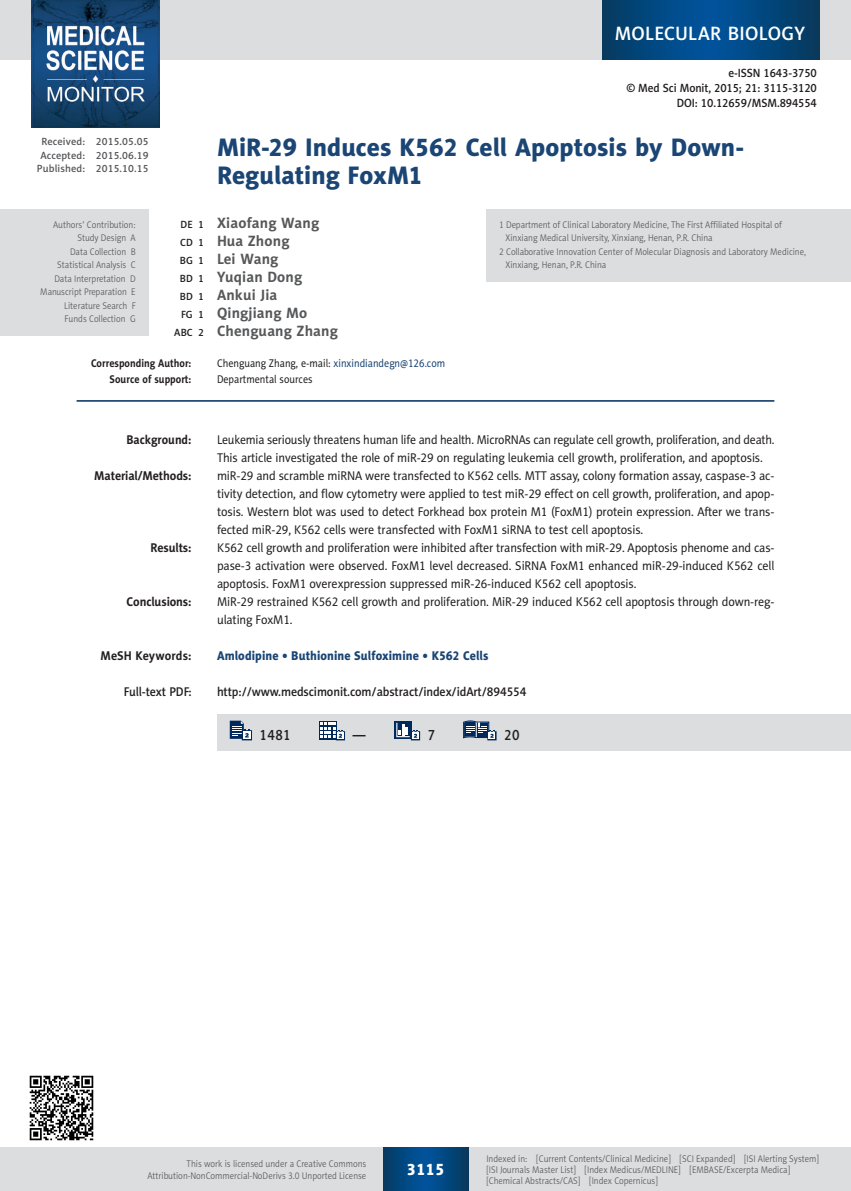
<style>
.page{position:relative;width:851px;height:1191px;background:#fff}
.page>*{position:absolute;margin:0;border:0;box-sizing:border-box;transform-origin:0 0}
.MSM_Tytul{font:25.5px/28.5px "Naomi Sans EFN Heavy";color:#1a4574}
.t1{font:19.5px "Naomi Sans EFN Medium";letter-spacing:.015em;color:#fff}
.t2{font:16.5px "Naomi Sans EFN Heavy";color:#fff}
.MSM_Autorzy{font:700 15px "Naomi Sans EFN";letter-spacing:.01em;color:#57585a}
.MSM_dane{font:15px "Naomi Sans EFN Medium";letter-spacing:.03em;color:#231f20;scale:.9 1}
.MSM_Summary_body{font:12.75px/18px "Naomi Sans EFN";letter-spacing:-.01em;color:#231f20;text-align:justify;scale:.95 1}
.MSM_Summary_body-2{font:12.75px/18px "Naomi Sans EFN";letter-spacing:-.01em;color:#231f20;scale:.93 1}
.MSM_full_text_pdf{font:12.75px "Naomi Sans EFN Medium";letter-spacing:-.01em;color:#231f20;scale:.95 1}
.MSM_keywords{font:12.75px "Naomi Sans EFN Heavy";letter-spacing:.005em;color:#1a4574;scale:.95 1}
.MSM_Summary_body-3{font:700 12.75px "Naomi Sans EFN";letter-spacing:-.01em;color:#231f20;scale:.95 1}
.MSM_keywords-2{font:700 12.75px "Naomi Sans EFN";letter-spacing:.005em;color:#231f20;scale:.95 1}
.MSM_Summary_body-4{font:700 12.75px "Naomi Sans EFN";letter-spacing:-.01em;color:#231f20;scale:.93 1}
.MSM_full_text_pdf-2{font:12px "Naomi Sans EFN Medium";letter-spacing:-.01em;color:#231f20;scale:.95 1}
.MSM_Adres{font:11.25px "Naomi Sans EFN";color:#231f20;scale:.9 1}
.MSM_Adres-2{font:700 11.25px "Naomi Sans EFN";color:#231f20;scale:.9 1}
.MSM_Support{font:11.25px "Naomi Sans EFN";color:#231f20;scale:.9 1}
.MSM_Support-2{font:700 11.25px "Naomi Sans EFN";color:#231f20;scale:.9 1}
.t3{font:10.5px "Naomi Sans EFN Medium";letter-spacing:.01em;color:#57585a}
.MSM_Afiliacja{font:9.75px/11.2px "Naomi Sans EFN Light";color:#57585a;scale:.9 1}
.s1{font-family:"Naomi Sans EFN Medium";font-weight:400;font-size:10.5px;color:#231f20}
.s2{color:#1a4574}
</style>
<div class="page">
<div style="left:217px;top:714px;width:633px;height:36px;background:#dcdddf"></div>
<svg style="left:230px;top:720px;width:22px;height:20px"></svg>
<div style="left:319px;top:721px;width:17px;height:18px;background:#00295c"></div>
<svg style="left:320px;top:722px;width:25px;height:18px"></svg>
<div style="left:394px;top:721px;width:18px;height:18px;background:#00295c"></div>
<svg style="left:396px;top:723px;width:24px;height:17px"></svg>
<svg style="left:463px;top:720px;width:33px;height:20px"></svg>
<hr style="left:77px;top:400px;width:697px;height:2px;background:#00295c">
<div style="left:0;top:210px;width:148px;height:126px;background:#dcdddf"></div>
<div style="left:486px;top:210px;width:364px;height:72px;background:#dcdddf"></div>
<img style="left:29px;top:1075px;width:65px;height:66px">
<div style="left:0;top:1148px;width:850px;height:43px;background:#dcdddf"></div>
<svg style="left:383px;top:1147px;width:85px;height:43px;background:#02477e"></svg>
<div style="left:0;top:0;width:850px;height:60px;background:#dcdddf"></div>
<img style="left:32px;top:0;width:127px;height:128px">
<svg style="left:602px;top:0;width:217px;height:60px;background:#02477e"></svg>
<h2 class="t1" style="left:614px;top:22px;width:192px">MOLECULAR BIOLOGY</h2>
<p class="MSM_full_text_pdf-2" style="left:728px;top:66px;width:95px">e-ISSN 1643-3750</p>
<p class="MSM_full_text_pdf-2" style="left:626px;top:81px;width:202px">© Med Sci Monit, 2015; 21: 3115-3120</p>
<p class="MSM_full_text_pdf-2" style="left:676px;top:96px;width:149px">DOI: 10.12659/MSM.894554</p>
<p class="MSM_Tytul" style="left:217px;top:132px;width:529px">MiR-29 Induces K562 Cell Apoptosis by Down-<br>Regulating FoxM1</p>
<p class="MSM_Autorzy" style="left:180px;top:214px;width:140px"><span class="s1">DE 1</span> Xiaofang Wang</p>
<p class="MSM_Autorzy" style="left:180px;top:232px;width:111px"><span class="s1">CD 1</span> Hua Zhong</p>
<p class="MSM_Autorzy" style="left:180px;top:250px;width:100px"><span class="s1">BG 1</span> Lei Wang</p>
<p class="MSM_Autorzy" style="left:180px;top:268px;width:124px"><span class="s1">BD 1</span> Yuqian Dong</p>
<p class="MSM_Autorzy" style="left:180px;top:286px;width:99px"><span class="s1">BD 1</span> Ankui Jia</p>
<p class="MSM_Autorzy" style="left:181px;top:304px;width:128px"><span class="s1">FG 1</span> Qingjiang Mo</p>
<p class="MSM_Autorzy" style="left:174px;top:322px;width:165px"><span class="s1">ABC 2</span> Chenguang Zhang</p>
<p class="MSM_Adres-2" style="left:91px;top:357px;width:113px">Corresponding Author:</p>
<p class="MSM_Adres" style="left:217px;top:357px;width:255px">Chenguang Zhang, e-mail: <span class="s2">xinxindiandegn@126.com</span></p>
<p class="MSM_Support-2" style="left:110px;top:373px;width:92px">Source of support:</p>
<p class="MSM_Support" style="left:217px;top:373px;width:108px">Departmental sources</p>
<p class="t3" style="left:41px;top:136px;width:109px">Received: 2015.05.05</p>
<p class="t3" style="left:40px;top:149px;width:110px">Accepted: 2015.06.19</p>
<p class="t3" style="left:37px;top:163px;width:113px">Published: 2015.10.15</p>
<p class="MSM_Afiliacja" style="left:53px;top:219px;width:93px">Authors’ Contribution:</p>
<p class="MSM_Afiliacja" style="left:77px;top:232px;width:66px">Study Design A</p>
<p class="MSM_Afiliacja" style="left:70px;top:246px;width:74px">Data Collection B</p>
<p class="MSM_Afiliacja" style="left:57px;top:259px;width:89px">Statistical Analysis C</p>
<p class="MSM_Afiliacja" style="left:54px;top:273px;width:92px">Data Interpretation D</p>
<p class="MSM_Afiliacja" style="left:40px;top:286px;width:107px">Manuscript Preparation E</p>
<p class="MSM_Afiliacja" style="left:64px;top:300px;width:81px">Literature Search F</p>
<p class="MSM_Afiliacja" style="left:65px;top:313px;width:80px">Funds Collection G</p>
<p class="MSM_Afiliacja" style="left:505px;top:218px;width:308px;line-height:13.5px;text-indent:-6px">1 Department of Clinical Laboratory Medicine, The First Affiliated Hospital of<br>Xinxiang Medical University, Xinxiang, Henan, P.R. China</p>
<p class="MSM_Afiliacja" style="left:505px;top:245px;width:335px;line-height:13.5px;text-indent:-6px">2 Collaborative Innovation Center of Molecular Diagnosis and Laboratory Medicine,<br>Xinxiang, Henan, P.R. China</p>
<p class="MSM_Summary_body-4" style="left:126px;top:432px;width:71px">Background:</p>
<p class="MSM_Summary_body-2" style="left:217px;top:431px;width:601px">Leukemia seriously threatens human life and health. MicroRNAs can regulate cell growth, proliferation, and death.<br>This article investigated the role of miR-29 on regulating leukemia cell growth, proliferation, and apoptosis.</p>
<p class="MSM_Summary_body-3" style="left:94px;top:468px;width:104px">Material/Methods:</p>
<p class="MSM_Summary_body" style="left:217px;top:467px;width:588px">miR-29 and scramble miRNA were transfected to K562 cells. MTT assay, colony formation assay, caspase-3 ac&shy;tivity detection, and flow cytometry were applied to test miR-29 effect on cell growth, proliferation, and apop&shy;tosis. Western blot was used to detect Forkhead box protein M1 (FoxM1) protein expression. After we trans&shy;fected miR-29, K562 cells were transfected with FoxM1 siRNA to test cell apoptosis.</p>
<p class="MSM_Summary_body-3" style="left:150px;top:540px;width:45px">Results:</p>
<p class="MSM_Summary_body" style="left:217px;top:539px;width:588px">K562 cell growth and proliferation were inhibited after transfection with miR-29. Apoptosis phenome and cas&shy;pase-3 activation were observed. FoxM1 level decreased. SiRNA FoxM1 enhanced miR-29-induced K562 cell apoptosis. FoxM1 overexpression suppressed miR-26-induced K562 cell apoptosis.</p>
<p class="MSM_Summary_body-3" style="left:127px;top:594px;width:70px">Conclusions:</p>
<p class="MSM_Summary_body" style="left:217px;top:593px;width:588px">MiR-29 restrained K562 cell growth and proliferation. MiR-29 induced K562 cell apoptosis through down-reg&shy;ulating FoxM1.</p>
<p class="MSM_keywords-2" style="left:100px;top:648px;width:97px">MeSH Keywords:</p>
<p class="MSM_keywords" style="left:217px;top:648px;width:287px">Amlodipine • Buthionine Sulfoximine • K562 Cells</p>
<p class="MSM_full_text_pdf" style="left:124px;top:684px;width:73px">Full-text PDF:</p>
<p class="MSM_full_text_pdf" style="left:217px;top:684px;width:327px">http://www.medscimonit.com/abstract/index/idArt/894554</p>
<p class="MSM_dane" style="left:259px;top:726px;width:36px">1481</p>
<p class="MSM_dane" style="left:352px;top:726px;width:16px">—</p>
<p class="MSM_dane" style="left:427px;top:726px;width:10px">7</p>
<p class="MSM_dane" style="left:504px;top:726px;width:19px">20</p>
<p class="MSM_Afiliacja" style="left:147px;top:1158px;width:245px;text-align:right">This work is licensed under a Creative Commons<br>Attribution-NonCommercial-NoDerivs 3.0 Unported License</p>
<p class="t2" style="left:406px;top:1159px;width:40px">3115</p>
<p class="MSM_Afiliacja" style="left:486px;top:1152px;width:371px">Indexed in: [Current Contents/Clinical Medicine] [SCI Expanded] [ISI Alerting System] [ISI Journals Master List] [Index Medicus/MEDLINE] [EMBASE/Excerpta Medica] [Chemical Abstracts/CAS] [Index Copernicus]</p>
</div>
